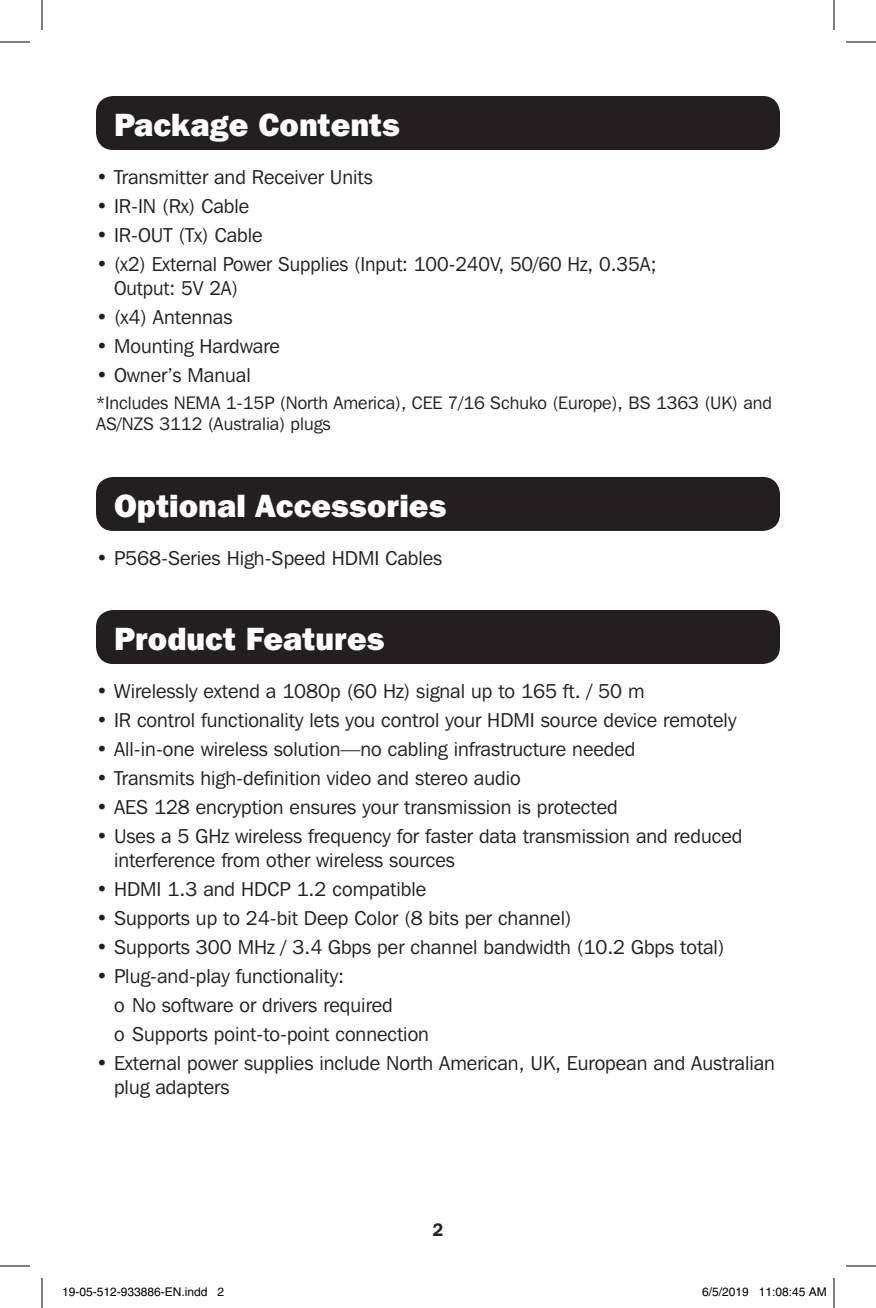
<style>
.page{position:relative;width:876px;height:1308px;background:#fff}
.page>*{position:absolute;margin:0;border:0;box-sizing:border-box;transform-origin:0 0}
.t1{font:800 32px "Franklin Gothic IT Cby BT";color:#fff}
.t2{font:20px/24px "Franklin Gothic IT Cby BT";color:#231f20}
.t3{font:18px/21.6px "Franklin Gothic IT Cby BT";color:#231f20}
.t4{font:600 18px "Franklin Gothic IT Cby BT";color:#231f20}
.t5{font:12px "Helvetica";color:#000}
</style>
<div class="page">
<div style="left:96px;top:96px;width:684px;height:54px;background:#231f20;border-radius:17px"></div>
<div style="left:96px;top:477px;width:684px;height:54px;background:#231f20;border-radius:17px"></div>
<div style="left:96px;top:610px;width:684px;height:54px;background:#231f20;border-radius:17px"></div>
<hr style="left:0;top:42px;width:30px;height:1px;background:#000">
<hr style="left:846px;top:42px;width:30px;height:1px;background:#000">
<hr style="left:0;top:1266px;width:30px;height:1px;background:#000">
<hr style="left:846px;top:1266px;width:30px;height:1px;background:#000">
<hr style="left:42px;top:0;width:1px;height:30px;background:#000">
<hr style="left:42px;top:1278px;width:1px;height:30px;background:#000">
<hr style="left:834px;top:0;width:1px;height:30px;background:#000">
<hr style="left:834px;top:1278px;width:1px;height:30px;background:#000">
<p class="t1" style="left:114px;top:104px;width:288px">Package Contents</p>
<p class="t2" style="left:96px;top:165px;width:278px">• Transmitter and Receiver Units</p>
<p class="t2" style="left:96px;top:194px;width:155px">• IR-IN (Rx) Cable</p>
<p class="t2" style="left:96px;top:223px;width:168px">• IR-OUT (Tx) Cable</p>
<p class="t2" style="left:114px;top:252px;width:544px;text-indent:-18px">• (x2) External Power Supplies (Input: 100-240V, 50/60 Hz, 0.35A;<br>Output: 5V 2A)</p>
<p class="t2" style="left:96px;top:305px;width:138px">• (x4) Antennas</p>
<p class="t2" style="left:96px;top:334px;width:186px">• Mounting Hardware</p>
<p class="t2" style="left:96px;top:363px;width:156px">• Owner’s Manual</p>
<p class="t3" style="left:96px;top:392px;width:678px">*Includes NEMA 1-15P (North America), CEE 7/16 Schuko (Europe), BS 1363 (UK) and<br>AS/NZS 3112 (Australia) plugs</p>
<p class="t1" style="left:114px;top:485px;width:334px">Optional Accessories</p>
<p class="t2" style="left:96px;top:546px;width:348px">• P568-Series High-Speed HDMI Cables</p>
<p class="t1" style="left:114px;top:618px;width:272px">Product Features</p>
<p class="t2" style="left:96px;top:679px;width:550px">• Wirelessly extend a 1080p (60 Hz) signal up to 165 ft. / 50 m</p>
<p class="t2" style="left:96px;top:708px;width:642px">• IR control functionality lets you control your HDMI source device remotely</p>
<p class="t2" style="left:96px;top:737px;width:541px">• All-in-one wireless solution—no cabling infrastructure needed</p>
<p class="t2" style="left:96px;top:766px;width:426px">• Transmits high-definition video and stereo audio</p>
<p class="t2" style="left:96px;top:795px;width:523px">• AES 128 encryption ensures your transmission is protected</p>
<p class="t2" style="left:114px;top:824px;width:630px;text-indent:-18px">• Uses a 5 GHz wireless frequency for faster data transmission and reduced interference from other wireless sources</p>
<p class="t2" style="left:96px;top:877px;width:332px">• HDMI 1.3 and HDCP 1.2 compatible</p>
<p class="t2" style="left:96px;top:906px;width:477px">• Supports up to 24-bit Deep Color (8 bits per channel)</p>
<p class="t2" style="left:96px;top:935px;width:630px">• Supports 300 MHz / 3.4 Gbps per channel bandwidth (10.2 Gbps total)</p>
<p class="t2" style="left:96px;top:964px;width:250px">• Plug-and-play functionality:</p>
<p class="t2" style="left:114px;top:993px;width:280px">o No software or drivers required</p>
<p class="t2" style="left:114px;top:1022px;width:316px">o Supports point-to-point connection</p>
<p class="t2" style="left:114px;top:1051px;width:663px;text-indent:-18px">• External power supplies include North American, UK, European and Australian plug adapters</p>
<p class="t4" style="left:433px;top:1218px;width:12px">2</p>
<p class="t5" style="left:62px;top:1285px;width:164px">19-05-512-933886-EN.indd 2</p>
<p class="t5" style="left:702px;top:1285px;width:126px">6/5/2019 11:08:45 AM</p>
</div>
